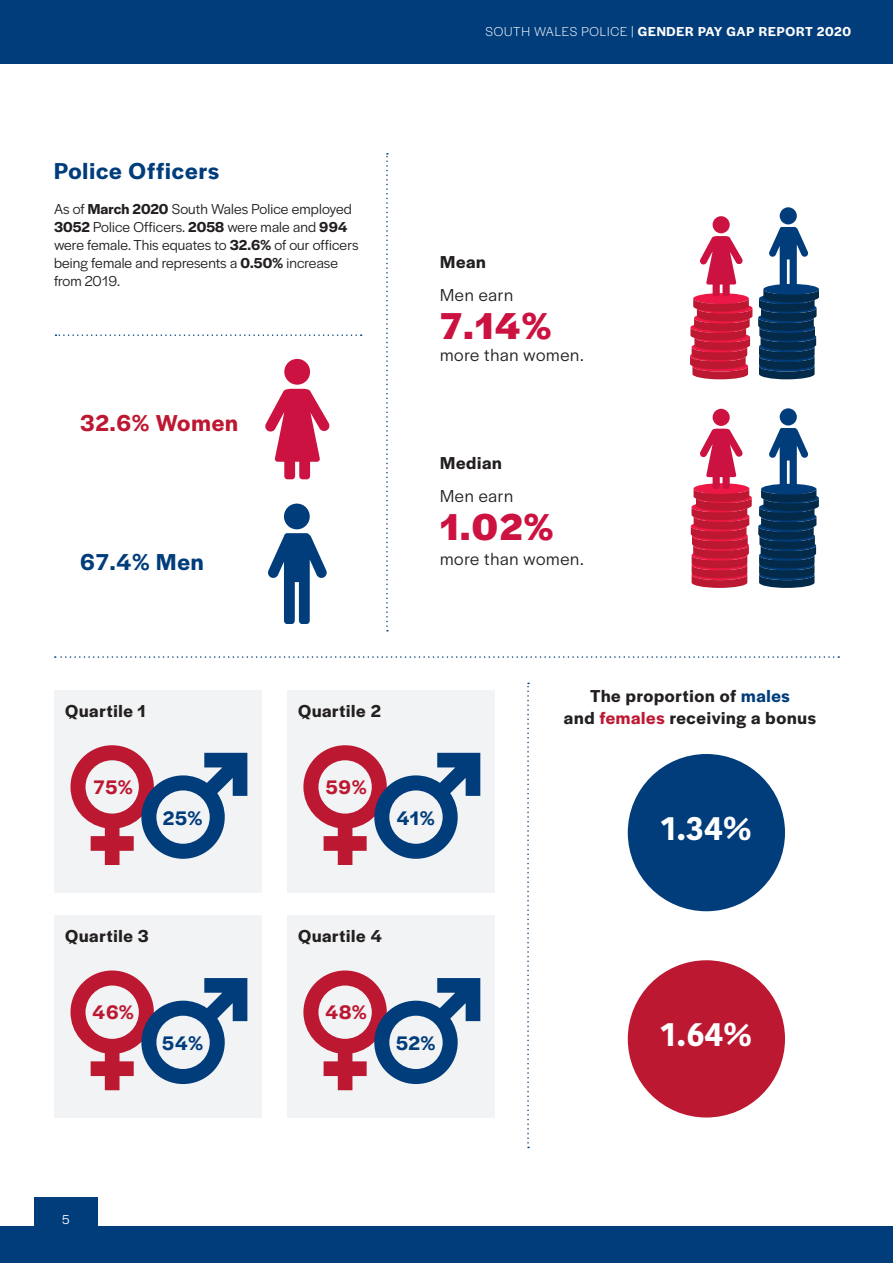
<style>
.page{position:relative;width:893px;height:1263px;background:#fff}
.page>*{position:absolute;margin:0;border:0;box-sizing:border-box;transform-origin:0 0}
.subtitle{font:700 39px "Halyard Display";color:#cc1240}
.t1{font:700 33px "Kohinoor Devanagari";color:#fff}
.t2{font:600 24px "Halyard Display";letter-spacing:.04em;color:#013c7b}
.t3{font:600 24px "Halyard Display";letter-spacing:.04em;color:#bd1832}
.t4{font:600 20.4px "Halyard Display";letter-spacing:.04em;color:#bd1832}
.t5{font:600 20.4px "Halyard Display";letter-spacing:.03em;color:#013c7b}
.subtitle-2{font:600 18px/21.6px "Halyard Display";letter-spacing:.04em;color:#231f20;text-align:center}
.subtitle-3{font:18px "Halyard Display";letter-spacing:.04em;color:#231f20}
.content{font:15px/18px "Halyard Display";letter-spacing:.01em;color:#231f20}
.t6{font:600 13.5px "Halyard Display";letter-spacing:.055em;color:#fff}
.t7{font:13.5px "Halyard Display";color:#fff}
.s1{font-weight:300}
.s2{font-weight:600}
.s3{color:#013c7b}
.s4{color:#bd1832}
</style>
<div class="page">
<div style="left:0;top:1226px;width:893px;height:37px;background:#013c7b"></div>
<div style="left:34px;top:1197px;width:64px;height:66px;background:#013c7b"></div>
<div style="left:0;top:0;width:893px;height:64px;background:#013c7b"></div>
<svg style="left:55px;top:656px;width:784px;height:2px"></svg>
<svg style="left:386px;top:153px;width:2px;height:478px"></svg>
<div style="left:284px;top:359px;width:26px;height:26px;background:#cc1240;border-radius:50%"></div>
<svg style="left:265px;top:389px;width:65px;height:90px"></svg>
<div style="left:284px;top:504px;width:26px;height:25px;background:#013c7b;border-radius:50%"></div>
<svg style="left:268px;top:533px;width:59px;height:91px"></svg>
<svg style="left:55px;top:334px;width:307px;height:2px"></svg>
<div style="left:54px;top:690px;width:208px;height:203px;background:#f2f3f4"></div>
<svg style="left:70px;top:745px;width:177px;height:120px"></svg>
<svg style="left:527px;top:683px;width:2px;height:465px"></svg>
<div style="left:628px;top:754px;width:157px;height:157px;background:#013c7b;border-radius:50%"></div>
<div style="left:628px;top:960px;width:157px;height:157px;background:#bd1832;border-radius:50%"></div>
<div style="left:780px;top:408px;width:17px;height:17px;background:#013c7b;border-radius:50%"></div>
<div style="left:287px;top:690px;width:208px;height:203px;background:#f2f3f4"></div>
<svg style="left:303px;top:745px;width:177px;height:120px"></svg>
<div style="left:54px;top:915px;width:208px;height:203px;background:#f2f3f4"></div>
<svg style="left:70px;top:970px;width:177px;height:120px"></svg>
<div style="left:287px;top:915px;width:208px;height:203px;background:#f2f3f4"></div>
<svg style="left:303px;top:970px;width:177px;height:120px"></svg>
<div style="left:713px;top:216px;width:17px;height:17px;background:#cc1240;border-radius:50%"></div>
<svg style="left:690px;top:236px;width:62px;height:143px"></svg>
<div style="left:780px;top:207px;width:17px;height:17px;background:#013c7b;border-radius:50%"></div>
<svg style="left:758px;top:227px;width:61px;height:152px"></svg>
<div style="left:713px;top:409px;width:17px;height:17px;background:#cc1240;border-radius:50%"></div>
<svg style="left:691px;top:429px;width:61px;height:159px"></svg>
<svg style="left:758px;top:428px;width:61px;height:160px"></svg>
<p class="t6" style="left:485px;top:22px;width:367px"><span class="s1">SOUTH WALES POLICE |</span> GENDER PAY GAP REPORT 2020</p>
<p class="t2" style="left:54px;top:154px;width:167px">Police Officers</p>
<p class="content" style="left:54px;top:199px;width:306px">As of <span class="s2">March 2020</span> South Wales Police employed <span class="s2">3052</span> Police Officers. <span class="s2">2058</span> were male and <span class="s2">994 </span>were female. This equates to <span class="s2">32.6%</span> of our officers being female and represents a <span class="s2">0.50%</span> increase from 2019.</p>
<p class="t3" style="left:80px;top:405px;width:159px">32.6% Women</p>
<p class="t2" style="left:80px;top:544px;width:125px">67.4% Men</p>
<p class="subtitle-2" style="left:440px;top:250px;width:47px">Mean</p>
<p class="subtitle-3" style="left:440px;top:283px;width:75px">Men earn</p>
<p class="subtitle" style="left:440px;top:298px;width:112px">7.14%</p>
<p class="subtitle-3" style="left:440px;top:342px;width:145px">more than women.</p>
<p class="subtitle-2" style="left:440px;top:451px;width:63px">Median</p>
<p class="subtitle-3" style="left:440px;top:484px;width:75px">Men earn</p>
<p class="subtitle" style="left:440px;top:499px;width:114px">1.02%</p>
<p class="subtitle-3" style="left:440px;top:546px;width:145px">more than women.</p>
<p class="subtitle-2" style="left:65px;top:699px;width:82px">Quartile 1</p>
<p class="subtitle-2" style="left:298px;top:699px;width:84px">Quartile 2</p>
<p class="subtitle-2" style="left:564px;top:684px;width:253px">The proportion of <span class="s3">males<br></span>and <span class="s4">females</span> receiving a bonus</p>
<p class="t4" style="left:94px;top:772px;width:41px">75%</p>
<p class="t4" style="left:326px;top:772px;width:42px">59%</p>
<p class="t5" style="left:163px;top:803px;width:41px">25%</p>
<p class="t5" style="left:397px;top:803px;width:39px">41%</p>
<p class="t1" style="left:661px;top:799px;width:93px">1.34%</p>
<p class="subtitle-2" style="left:65px;top:924px;width:85px">Quartile 3</p>
<p class="subtitle-2" style="left:298px;top:924px;width:85px">Quartile 4</p>
<p class="t4" style="left:93px;top:997px;width:43px">46%</p>
<p class="t4" style="left:325px;top:997px;width:43px">48%</p>
<p class="t5" style="left:162px;top:1028px;width:42px">54%</p>
<p class="t5" style="left:396px;top:1028px;width:41px">52%</p>
<p class="t1" style="left:661px;top:1005px;width:93px">1.64%</p>
<p class="t7" style="left:62px;top:1209px;width:9px">5</p>
</div>
